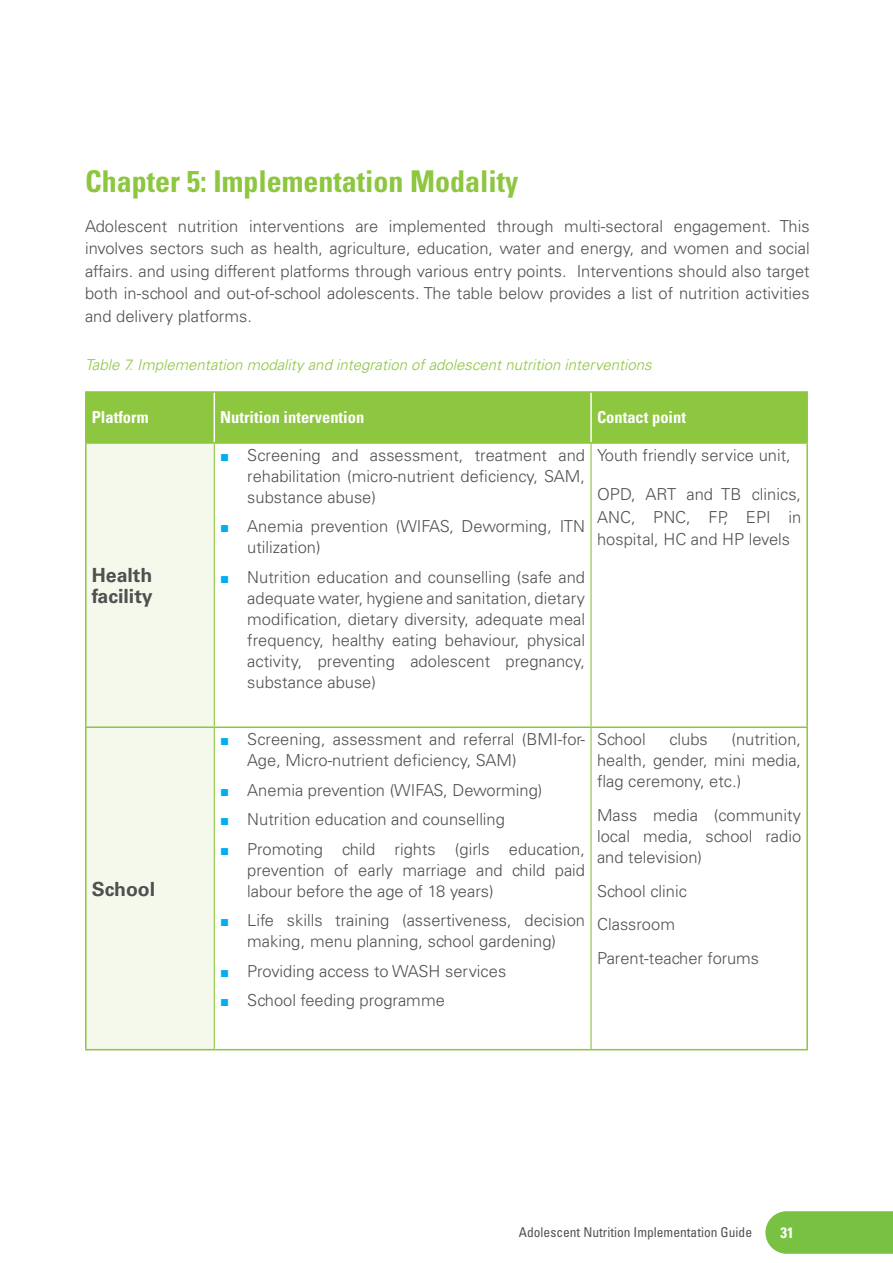
<style>
.page{position:relative;width:893px;height:1263px;background:#fff}
.page>*{position:absolute;margin:0;border:0;box-sizing:border-box;transform-origin:0 0}
.Heading_1{font:700 condensed 30px "Univers LT Std";color:#8dc63f}
.Bullet{font:700 19.5px/21px "Univers LT Std";color:#4f5151}
.t1{font:300 16.5px/21px "Univers LT Std";color:#4f5151;text-align:justify}
.Bullet-2{font:300 16.5px/22.5px "Univers LT Std";color:#515151;text-align:justify}
.Bullet-3{font:700 condensed 16.5px "Univers LT Std";color:#fff}
.Table_s{font:italic 300 15px "Univers LT Std";color:#8dc63f}
.t2{font:700 condensed 15px "Univers LT Std";color:#fff}
.t3{font:condensed 13.5px "Univers LT Std";color:#515151}
.s1{font-family:"Arial";font-weight:400;font-size:15px;color:#00aeef}
</style>
<div class="page">
<svg style="left:765px;top:1211px;width:128px;height:43px;background:#7fc44b"></svg>
<div style="left:87px;top:393px;width:719px;height:49px;background:#8dc63f"></div>
<div style="left:87px;top:444px;width:127px;height:605px;background:#f4f9ec"></div>
<hr style="left:85px;top:391px;width:129px;height:2px;background:#8dc63f">
<hr style="left:85px;top:393px;width:2px;height:49px;background:#8dc63f">
<hr style="left:214px;top:391px;width:377px;height:2px;background:#8dc63f">
<hr style="left:591px;top:391px;width:217px;height:2px;background:#8dc63f">
<hr style="left:806px;top:393px;width:2px;height:49px;background:#8dc63f">
<hr style="left:214px;top:393px;width:1px;height:49px;background:#fff">
<hr style="left:590px;top:393px;width:2px;height:49px;background:#fff">
<hr style="left:85px;top:442px;width:129px;height:2px;background:#8dc63f">
<hr style="left:85px;top:444px;width:2px;height:282px;background:#8dc63f">
<hr style="left:214px;top:442px;width:377px;height:2px;background:#8dc63f">
<hr style="left:591px;top:442px;width:217px;height:2px;background:#8dc63f">
<hr style="left:806px;top:444px;width:2px;height:282px;background:#8dc63f">
<hr style="left:85px;top:726px;width:129px;height:2px;background:#8dc63f">
<hr style="left:85px;top:728px;width:2px;height:321px;background:#8dc63f">
<hr style="left:214px;top:726px;width:377px;height:2px;background:#8dc63f">
<hr style="left:591px;top:726px;width:217px;height:2px;background:#8dc63f">
<hr style="left:806px;top:728px;width:2px;height:321px;background:#8dc63f">
<hr style="left:214px;top:444px;width:1px;height:282px;background:#8dc63f">
<hr style="left:590px;top:444px;width:2px;height:282px;background:#8dc63f">
<hr style="left:214px;top:728px;width:1px;height:321px;background:#8dc63f">
<hr style="left:590px;top:728px;width:2px;height:321px;background:#8dc63f">
<hr style="left:85px;top:1049px;width:129px;height:1px;background:#8dc63f">
<hr style="left:214px;top:1049px;width:377px;height:1px;background:#8dc63f">
<hr style="left:591px;top:1049px;width:217px;height:1px;background:#8dc63f">
<p class="Heading_1" style="left:85px;top:163px;width:435px">Chapter 5: Implementation Modality</p>
<p class="Bullet-2" style="left:85px;top:214px;width:726px">Adolescent nutrition interventions are implemented through multi-sectoral engagement. This involves sectors such as health, agriculture, education, water and energy, and women and social affairs. and using different platforms through various entry points. Interventions should also target both in-school and out-of-school adolescents. The table below provides a list of nutrition activities and delivery platforms.</p>
<p class="Table_s" style="left:85px;top:355px;width:568px">Table 7. Implementation modality and integration of adolescent nutrition interventions</p>
<p class="Bullet-3" style="left:92px;top:407px;width:58px">Platform</p>
<p class="Bullet-3" style="left:220px;top:407px;width:145px">Nutrition intervention</p>
<p class="Bullet-3" style="left:597px;top:407px;width:90px">Contact point</p>
<p class="Bullet" style="left:92px;top:564px;width:62px">Health facility</p>
<p class="Bullet" style="left:92px;top:878px;width:65px">School</p>
<p class="t1" style="left:247px;top:445px;width:339px;text-indent:-27px"><span class="s1">■</span> Screening and assessment, treatment and rehabilitation (micro-nutrient deficiency, SAM, substance abuse)</p>
<p class="t1" style="left:247px;top:516px;width:339px;text-indent:-27px"><span class="s1">■</span> Anemia prevention (WIFAS, Deworming, ITN utilization)</p>
<p class="t1" style="left:247px;top:567px;width:339px;text-indent:-27px"><span class="s1">■</span> Nutrition education and counselling (safe and adequate water, hygiene and sanitation, dietary modification, dietary diversity, adequate meal frequency, healthy eating behaviour, physical activity, preventing adolescent pregnancy, substance abuse)</p>
<p class="Bullet-2" style="left:597px;top:444px;width:195px">Youth friendly service unit,</p>
<p class="Bullet-2" style="left:597px;top:483px;width:206px">OPD, ART and TB clinics, ANC, PNC, FP, EPI in hospital, HC and HP levels</p>
<p class="t1" style="left:247px;top:729px;width:339px;text-indent:-27px"><span class="s1">■</span> Screening, assessment and referral (BMI-for-<br>Age, Micro-nutrient deficiency, SAM)</p>
<p class="t1" style="left:220px;top:779px;width:324px"><span class="s1">■</span> Anemia prevention (WIFAS, Deworming)</p>
<p class="t1" style="left:220px;top:809px;width:286px"><span class="s1">■</span> Nutrition education and counselling</p>
<p class="t1" style="left:247px;top:838px;width:339px;text-indent:-27px"><span class="s1">■</span> Promoting child rights (girls education, prevention of early marriage and child paid labour before the age of 18 years)</p>
<p class="t1" style="left:220px;top:910px;width:366px;text-align:center"><span class="s1">■</span> Life skills training (assertiveness, decision making, menu planning, school gardening)</p>
<p class="t1" style="left:220px;top:960px;width:287px"><span class="s1">■</span> Providing access to WASH services</p>
<p class="t1" style="left:220px;top:990px;width:226px"><span class="s1">■</span> School feeding programme</p>
<p class="Bullet-2" style="left:597px;top:728px;width:50px">School</p>
<p class="Bullet-2" style="left:669px;top:728px;width:40px">clubs</p>
<p class="Bullet-2" style="left:597px;top:729px;width:206px;line-height:21px;text-indent:134px">(nutrition, health, gender, mini media, flag ceremony, etc.)</p>
<p class="Bullet-2" style="left:597px;top:805px;width:206px;line-height:21px">Mass media (community local media, school radio and television)</p>
<p class="Bullet-2" style="left:597px;top:880px;width:91px">School clinic</p>
<p class="Bullet-2" style="left:597px;top:913px;width:79px">Classroom</p>
<p class="Bullet-2" style="left:597px;top:947px;width:164px">Parent-teacher forums</p>
<p class="t3" style="left:519px;top:1224px;width:235px">Adolescent Nutrition Implementation Guide</p>
<p class="t2" style="left:780px;top:1223px;width:15px">31</p>
</div>
